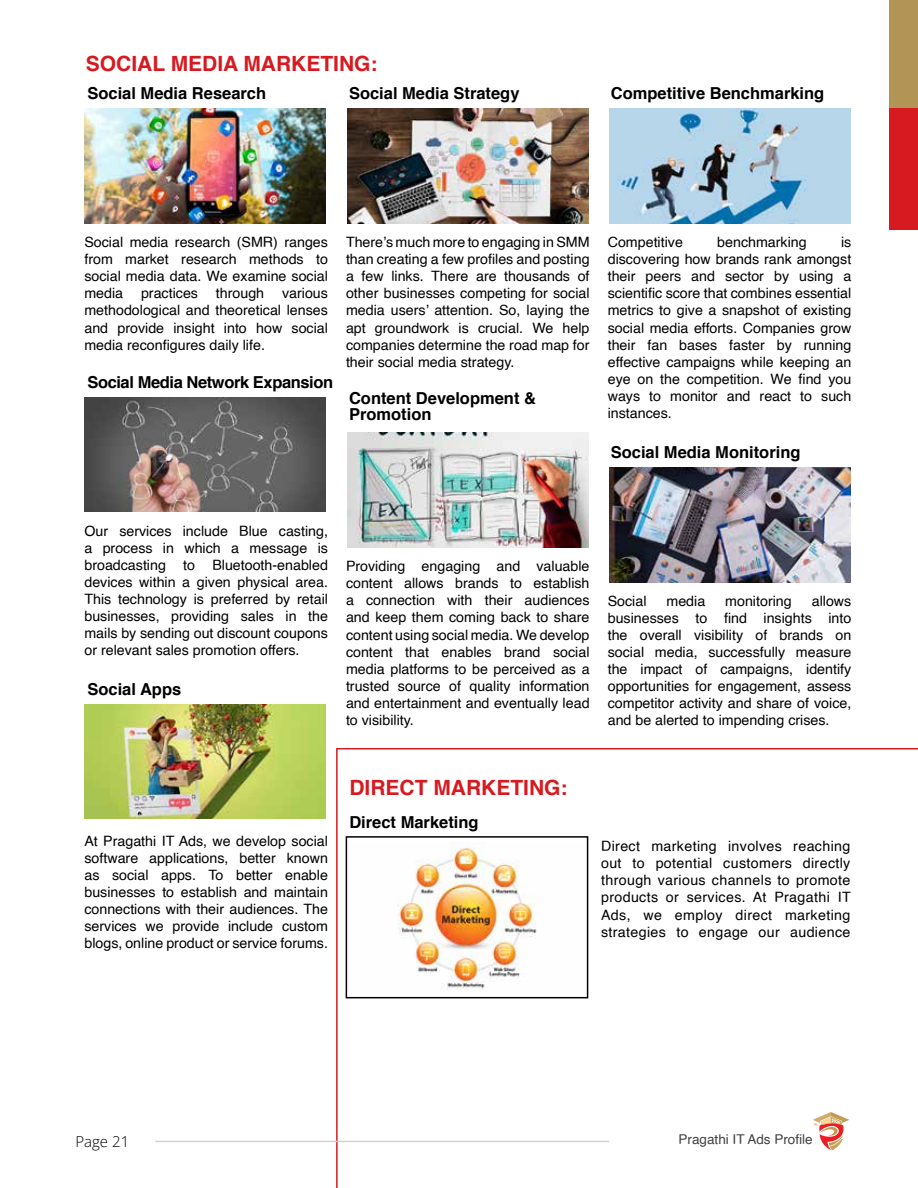
<style>
.page{position:relative;width:918px;height:1188px;background:#fff}
.page>*{position:absolute;margin:0;border:0;box-sizing:border-box;transform-origin:0 0}
.t1{font:700 21px "Helvetica";color:#d71920}
.t2{font:700 16.5px/16.5px "Helvetica";color:#000}
.t3{font:700 16.5px "Helvetica";letter-spacing:-.025em;color:#000}
.t4{font:300 15px "Open Sans";color:#000}
.t5{font:14.25px/17.1px "Helvetica";color:#000;text-align:justify}
.t6{font:13.5px "Helvetica";color:#414042}
</style>
<div class="page">
<img style="left:84px;top:109px;width:242px;height:114px">
<img style="left:84px;top:397px;width:242px;height:115px">
<img style="left:84px;top:704px;width:242px;height:115px">
<img style="left:348px;top:109px;width:241px;height:114px">
<img style="left:348px;top:433px;width:241px;height:115px">
<img style="left:609px;top:109px;width:241px;height:114px">
<img style="left:609px;top:467px;width:241px;height:115px">
<img style="left:398px;top:843px;width:139px;height:146px">
<div style="left:346px;top:836px;width:242px;height:162px;border:2px solid #000"></div>
<hr style="left:337px;top:748px;width:581px;height:1px;background:#d71920">
<hr style="left:336px;top:748px;width:2px;height:440px;background:#d71920">
<div style="left:889px;top:0;width:29px;height:115px;background:#b29456"></div>
<div style="left:889px;top:108px;width:29px;height:121px;background:#d71920"></div>
<hr style="left:155px;top:1141px;width:454px;height:1px;background:#d1d3d4">
<svg style="left:813px;top:1112px;width:36px;height:38px"></svg>
<h1 class="t1" style="left:86px;top:47px;width:293px">SOCIAL MEDIA MARKETING:</h1>
<p class="t2" style="left:87px;top:85px;width:180px">Social Media Research</p>
<p class="t2" style="left:349px;top:85px;width:172px">Social Media Strategy</p>
<p class="t2" style="left:611px;top:85px;width:215px">Competitive Benchmarking</p>
<p class="t5" style="left:84px;top:234px;width:245px">Social media research (SMR) ranges from market research methods to social media data. We examine social media</p>
<p class="t5" style="left:141px;top:285px;width:59px">practices</p>
<p class="t5" style="left:216px;top:285px;width:50px">through</p>
<p class="t5" style="left:84px;top:285px;width:245px;text-indent:198px">various methodological and theoretical lenses and provide insight into how social media reconfigures daily life.</p>
<p class="t3" style="left:87px;top:369px;width:247px">Social Media Network Expansion</p>
<p class="t5" style="left:346px;top:234px;width:245px">There’s much more to engaging in SMM than creating a few profiles and posting a few links. There are thousands of other businesses competing for social media users’ attention. So, laying the apt groundwork is crucial. We help companies determine the road map for their social media strategy.</p>
<p class="t2" style="left:349px;top:390px;width:189px">Content Development &amp;<br>Promotion</p>
<p class="t5" style="left:608px;top:234px;width:77px">Competitive</p>
<p class="t5" style="left:717px;top:234px;width:91px">benchmarking</p>
<p class="t5" style="left:608px;top:234px;width:245px;text-indent:233px">is discovering how brands rank amongst their peers and sector by using a scientific score that combines essential metrics to give a snapshot of existing social media efforts. Companies grow their fan bases faster by running effective campaigns while keeping an eye on the competition. We find you ways to monitor and react to such instances.</p>
<p class="t2" style="left:611px;top:444px;width:191px">Social Media Monitoring</p>
<p class="t5" style="left:84px;top:522px;width:245px">Our services include Blue casting, a process in which a message is broadcasting to Bluetooth-enabled devices within a given physical area.<br>This technology is preferred by retail businesses, providing sales in the mails by sending out discount coupons or relevant sales promotion offers.</p>
<p class="t2" style="left:87px;top:681px;width:95px">Social Apps</p>
<p class="t5" style="left:346px;top:558px;width:245px">Providing engaging and valuable content allows brands to establish a connection with their audiences and keep them coming back to share content using social media. We develop content that enables brand social media platforms to be perceived as a trusted source of quality information and entertainment and eventually lead to visibility.</p>
<p class="t5" style="left:608px;top:593px;width:40px">Social</p>
<p class="t5" style="left:667px;top:593px;width:40px">media</p>
<p class="t5" style="left:725px;top:593px;width:68px">monitoring</p>
<p class="t5" style="left:608px;top:593px;width:245px;text-indent:204px">allows businesses to find insights into the overall visibility of brands on social media, successfully measure the impact of campaigns, identify opportunities for engagement, assess competitor activity and share of voice, and be alerted to impending crises.</p>
<p class="t5" style="left:84px;top:832px;width:245px">At Pragathi IT Ads, we develop social software applications, better known as social apps. To better enable businesses to establish and maintain connections with their audiences. The services we provide include custom blogs, online product or service forums.</p>
<h1 class="t1" style="left:349px;top:770px;width:220px">DIRECT MARKETING:</h1>
<p class="t2" style="left:349px;top:814px;width:131px">Direct Marketing</p>
<p class="t5" style="left:601px;top:838px;width:251px">Direct marketing involves reaching out to potential customers directly through various channels to promote products or services. At Pragathi IT Ads, we employ direct marketing strategies to engage our audience</p>
<p class="t4" style="left:75px;top:1131px;width:55px">Page 21</p>
<p class="t6" style="left:679px;top:1129px;width:136px">Pragathi IT Ads Profile</p>
</div>
